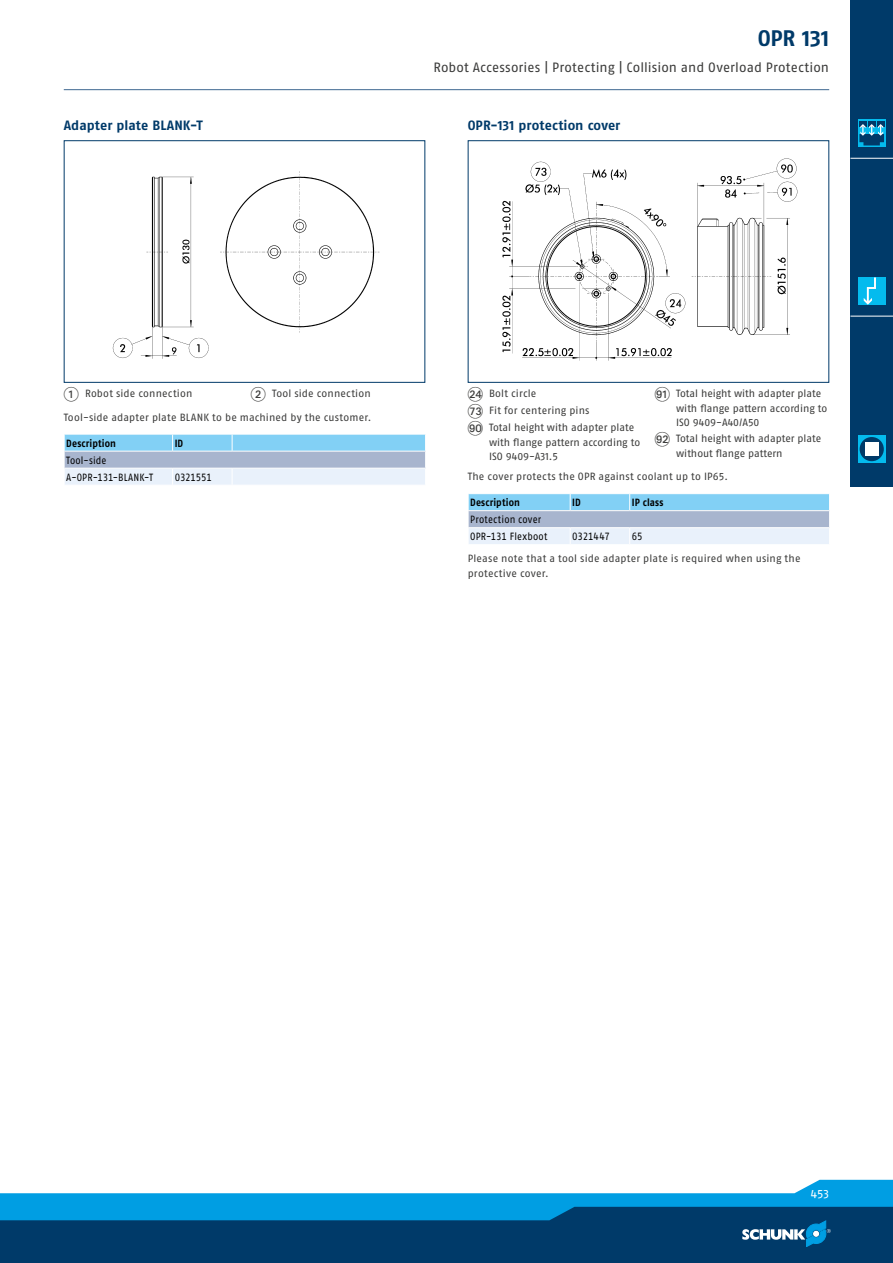
<style>
.page{position:relative;width:893px;height:1263px;background:#fff}
.page>*{position:absolute;margin:0;border:0;box-sizing:border-box;transform-origin:0 0}
.t1{font:700 22.5px "SCHUNK Fago Pro";color:#003a69}
.t2{font:13.5px "SCHUNK Fago Pro";letter-spacing:.005em;color:#3b3b3a}
.t3{font:700 13.5px "SCHUNK Fago Pro";letter-spacing:.005em;color:#003a69}
.t4{font:12px "SCHUNK Fago Pro";color:#fff}
.t5{font:10.5px/14.2px "SCHUNK Fago Pro";letter-spacing:.005em;color:#3b3b3a}
.t6{font:10.5px/17px "SCHUNK Fago Pro";letter-spacing:.015em;color:#000;scale:.9 1}
.t7{font:700 10.5px "SCHUNK Fago Pro";letter-spacing:.015em;color:#000;scale:.9 1}
.t8{font:10.5px "SCHUNK Fago Pro";letter-spacing:-.02em;color:#000;scale:.9 1}
.s1{font-family:"Deco Numbers LH Circle";font-size:15px}
</style>
<div class="page">
<div style="left:0;top:1202px;width:893px;height:61px;background:#003a69"></div>
<svg style="left:0;top:1180px;width:893px;height:67px"></svg>
<div style="left:850px;top:0;width:43px;height:486px;background:#003a69"></div>
<svg style="left:858px;top:120px;width:27px;height:27px"></svg>
<svg style="left:859px;top:121px;width:25px;height:24px"></svg>
<hr style="left:850px;top:158px;width:43px;height:1px;background:#fff">
<div style="left:858px;top:277px;width:27px;height:28px;background:#04bbee"></div>
<svg style="left:864px;top:277px;width:12px;height:28px"></svg>
<hr style="left:850px;top:316px;width:43px;height:1px;background:#fff">
<svg style="left:858px;top:435px;width:27px;height:28px"></svg>
<div style="left:860px;top:437px;width:24px;height:24px;background:#003a69;border-radius:50%"></div>
<div style="left:865px;top:442px;width:13px;height:14px;background:#fff"></div>
<div style="left:64px;top:140px;width:361px;height:243px;border:1px solid #003a69"></div>
<img style="left:112px;top:171px;width:268px;height:188px">
<svg style="left:64px;top:434px;width:362px;height:51px;background:#b4d4ea"></svg>
<hr style="left:64px;top:468px;width:109px;height:1px;background:#fff">
<hr style="left:173px;top:468px;width:59px;height:1px;background:#fff">
<hr style="left:232px;top:468px;width:194px;height:1px;background:#fff">
<hr style="left:64px;top:89px;width:765px;height:1px;background:#3e6791">
<div style="left:468px;top:140px;width:361px;height:243px;border:1px solid #003a69"></div>
<img style="left:502px;top:158px;width:296px;height:203px">
<svg style="left:468px;top:494px;width:362px;height:50px;background:#b3d3ea"></svg>
<hr style="left:468px;top:527px;width:102px;height:1px;background:#fff">
<hr style="left:570px;top:527px;width:60px;height:1px;background:#fff">
<hr style="left:630px;top:527px;width:200px;height:1px;background:#fff">
<p class="t3" style="left:64px;top:117px;width:141px">Adapter plate BLANK-T</p>
<h1 class="t1" style="left:758px;top:24px;width:73px">OPR 131</h1>
<p class="t2" style="left:433px;top:60px;width:397px">Robot Accessories | Protecting | Collision and Overload Protection</p>
<p class="t3" style="left:468px;top:117px;width:154px">OPR-131 protection cover</p>
<p class="t5" style="left:64px;top:387px;width:130px"><span class="s1">1</span> Robot side connection</p>
<p class="t5" style="left:251px;top:387px;width:121px"><span class="s1">2</span> Tool side connection</p>
<p class="t7" style="left:66px;top:437px;width:57px">Description</p>
<p class="t7" style="left:175px;top:437px;width:11px">ID</p>
<p class="t6" style="left:66px;top:452px;width:98px">Tool-side<br>A-OPR-131-BLANK-T</p>
<p class="t5" style="left:64px;top:410px;width:309px">Tool-side adapter plate BLANK to be machined by the customer.</p>
<p class="t8" style="left:175px;top:471px;width:43px">0321551</p>
<p class="t5" style="left:676px;top:387px;width:153px;text-indent:-21px"><span class="s1">IK</span> Total height with adapter plate with flange pattern according to<br>ISO 9409-A40/A50</p>
<p class="t5" style="left:676px;top:431px;width:147px;text-indent:-21px"><span class="s1">IL</span> Total height with adapter plate without flange pattern</p>
<p class="t5" style="left:468px;top:469px;width:262px">The cover protects the OPR against coolant up to IP65.</p>
<p class="t5" style="left:468px;top:385px;width:168px;line-height:17px"><span class="s1">BN</span> Bolt circle<br><span class="s1">GM</span> Fit for centering pins<br><span class="s1">IT</span> Total height with adapter plate</p>
<p class="t5" style="left:489px;top:435px;width:153px">with flange pattern according to<br>ISO 9409-A31.5</p>
<p class="t7" style="left:470px;top:496px;width:57px">Description</p>
<p class="t7" style="left:572px;top:496px;width:11px">ID</p>
<p class="t7" style="left:632px;top:496px;width:37px">IP class</p>
<p class="t6" style="left:470px;top:511px;width:87px">Protection cover<br>OPR-131 Flexboot</p>
<p class="t8" style="left:572px;top:530px;width:43px">0321447</p>
<p class="t6" style="left:632px;top:528px;width:14px">65</p>
<p class="t5" style="left:468px;top:552px;width:334px">Please note that a tool side adapter plate is required when using the protective cover.</p>
<p class="t4" style="left:811px;top:1186px;width:20px">453</p>
</div>
